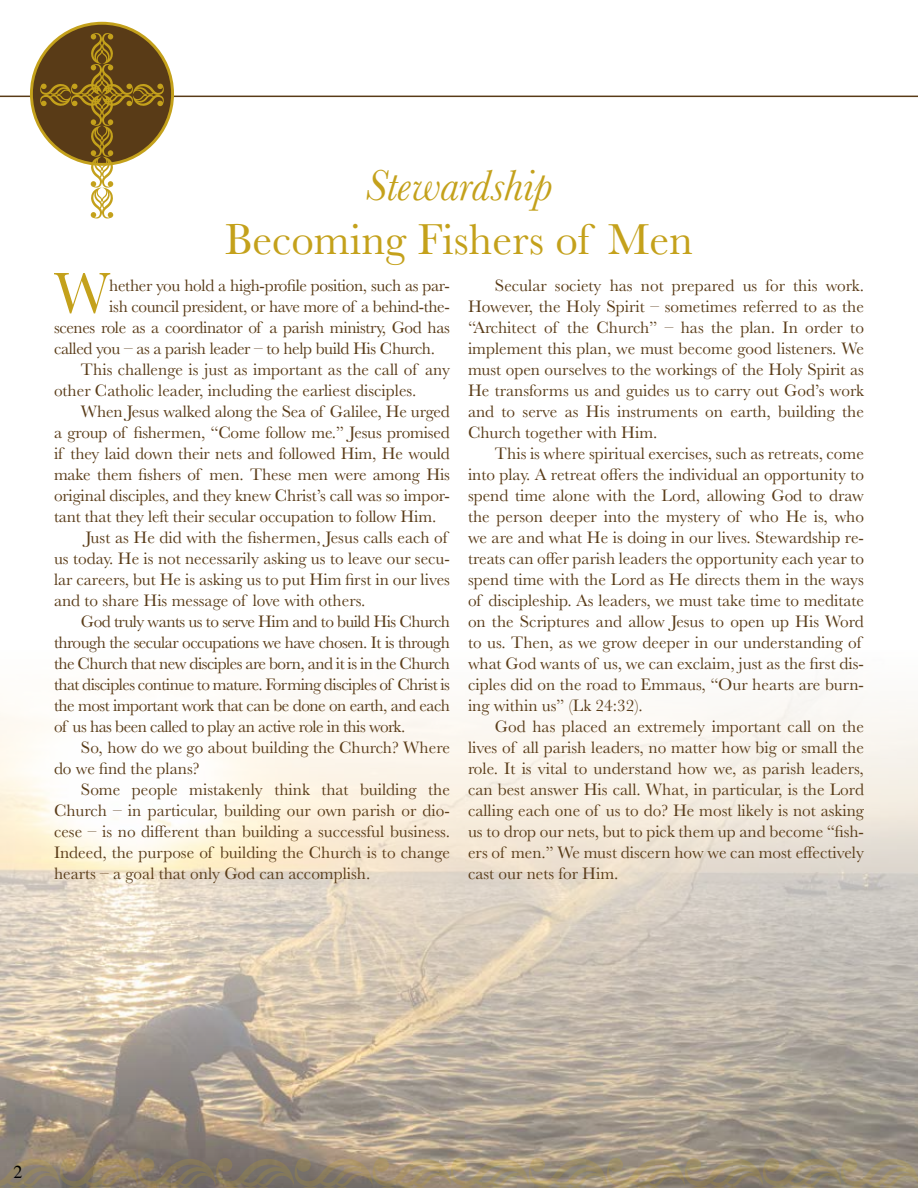
<style>
.page{position:relative;width:918px;height:1188px;background:#fff}
.page>*{position:absolute;margin:0;border:0;box-sizing:border-box;transform-origin:0 0}
.t1{font:59.55px "Baskerville";color:#c4a11b}
.t2{font:45px "Baskerville";color:#c4a11b}
.t3{font:italic 45px "Baskerville";color:#c4a11b}
.t4{font:18px "Times";color:#000}
.t5{font:17.25px/21px "Baskerville";color:#593b17;text-align:justify}
.t6{font:17.25px "Baskerville";letter-spacing:-.03em;color:#593b17}
.t7{font:17.25px "Baskerville";letter-spacing:-.02em;color:#593b17}
</style>
<div class="page">
<img style="left:0;top:687px;width:918px;height:471px">
<svg style="left:0;top:1158px;width:918px;height:30px;background:#958770"></svg>
<hr style="left:0;top:96px;width:918px;height:1px;background:#593b17">
<svg style="left:31px;top:23px;width:142px;height:141px"></svg>
<svg style="left:40px;top:33px;width:124px;height:185px"></svg>
<h2 class="t3" style="left:365px;top:155px;width:189px">Stewardship</h2>
<h2 class="t2" style="left:225px;top:210px;width:470px">Becoming Fishers of Men</h2>
<h1 class="t1" style="left:54px;top:255px;width:58px">W</h1>
<p class="t7" style="left:109px;top:275px;width:342px">hether you hold a high-profile position, such as par-</p>
<p class="t7" style="left:109px;top:296px;width:342px">ish council president, or have more of a behind-the-</p>
<p class="t7" style="left:54px;top:317px;width:397px">scenes role as a coordinator of a parish ministry, God has</p>
<p class="t7" style="left:54px;top:338px;width:383px">called you – as a parish leader – to help build His Church.</p>
<p class="t5" style="left:81px;top:360px;width:370px">This challenge is just as important as the call of any</p>
<p class="t5" style="left:54px;top:381px;width:364px">other Catholic leader, including the earliest disciples.</p>
<p class="t5" style="left:81px;top:402px;width:370px">When Jesus walked along the Sea of Galilee, He urged</p>
<p class="t5" style="left:54px;top:423px;width:397px">a group of fishermen, “Come follow me.” Jesus promised</p>
<p class="t5" style="left:54px;top:444px;width:397px">if they laid down their nets and followed Him, He would</p>
<p class="t5" style="left:54px;top:465px;width:397px">make them fishers of men. These men were among His</p>
<p class="t5" style="left:54px;top:486px;width:398px">original disciples, and they knew Christ’s call was so impor-</p>
<p class="t5" style="left:54px;top:507px;width:384px">tant that they left their secular occupation to follow Him.</p>
<p class="t5" style="left:86px;top:528px;width:363px">Just as He did with the fishermen, Jesus calls each of</p>
<p class="t5" style="left:54px;top:549px;width:397px">us today. He is not necessarily asking us to leave our secu-</p>
<p class="t5" style="left:54px;top:570px;width:397px">lar careers, but He is asking us to put Him first in our lives</p>
<p class="t5" style="left:54px;top:591px;width:313px">and to share His message of love with others.</p>
<p class="t6" style="left:81px;top:611px;width:370px">God truly wants us to serve Him and to build His Church</p>
<p class="t6" style="left:54px;top:632px;width:398px">through the secular occupations we have chosen. It is through</p>
<p class="t6" style="left:54px;top:653px;width:397px">the Church that new disciples are born, and it is in the Church</p>
<p class="t6" style="left:54px;top:674px;width:397px">that disciples continue to mature. Forming disciples of Christ is</p>
<p class="t6" style="left:54px;top:695px;width:397px">the most important work that can be done on earth, and each</p>
<p class="t6" style="left:54px;top:716px;width:353px">of us has been called to play an active role in this work.</p>
<p class="t5" style="left:81px;top:738px;width:371px">So, how do we go about building the Church? Where</p>
<p class="t5" style="left:54px;top:759px;width:147px">do we find the plans?</p>
<p class="t5" style="left:81px;top:780px;width:370px">Some people mistakenly think that building the</p>
<p class="t5" style="left:54px;top:800px;width:397px">Church – in particular, building our own parish or dio-</p>
<p class="t5" style="left:54px;top:821px;width:397px">cese – is no different than building a successful business.</p>
<p class="t5" style="left:54px;top:842px;width:397px">Indeed, the purpose of building the Church is to change</p>
<p class="t5" style="left:54px;top:863px;width:318px">hearts – a goal that only God can accomplish.</p>
<p class="t5" style="left:468px;top:275px;width:398px;text-indent:27px">Secular society has not prepared us for this work.<br>However, the Holy Spirit – sometimes referred to as the “Architect of the Church” – has the plan. In order to implement this plan, we must become good listeners. We must open ourselves to the workings of the Holy Spirit as He transforms us and guides us to carry out God’s work and to serve as His instruments on earth, building the Church together with Him.</p>
<p class="t5" style="left:468px;top:443px;width:398px;text-align:left;text-indent:27px">This is where spiritual exercises, such as retreats, come into play. A retreat offers the individual an opportunity to spend time alone with the Lord, allowing God to draw the person deeper into the mystery of who He is, who we are and what He is doing in our lives. Stewardship re&shy;treats can offer parish leaders the opportunity each year to spend time with the Lord as He directs them in the ways of discipleship. As leaders, we must take time to meditate on the Scriptures and allow Jesus to open up His Word to us. Then, as we grow deeper in our understanding of what God wants of us, we can exclaim, just as the first dis&shy;ciples did on the road to Emmaus, “Our hearts are burn&shy;ing within us” (Lk 24:32).</p>
<p class="t5" style="left:468px;top:716px;width:398px;text-indent:27px">God has placed an extremely important call on the lives of all parish leaders, no matter how big or small the role. It is vital to understand how we, as parish leaders, can best answer His call. What, in particular, is the Lord calling each one of us to do? He most likely is not asking us to drop our nets, but to pick them up and become “fish&shy;ers of men.” We must discern how we can most effectively cast our nets for Him.</p>
<p class="t4" style="left:14px;top:1155px;width:10px">2</p>
</div>
